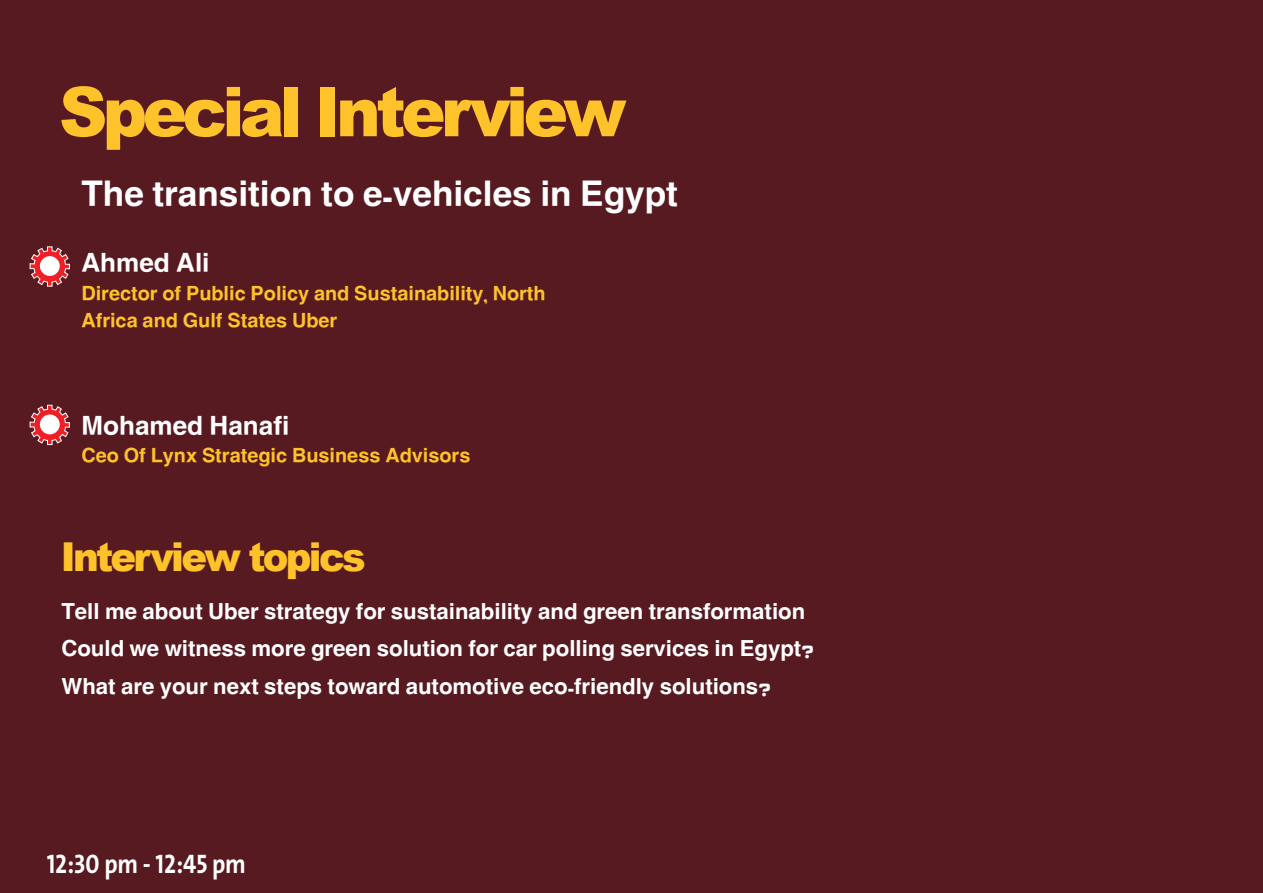
<style>
.page{position:relative;width:1263px;height:893px;background:#581a21}
.page>*{position:absolute;margin:0;border:0;box-sizing:border-box;transform-origin:0 0}
.t1{font:68.85px "Arial MT Black";letter-spacing:-.07em;color:#fec22a}
.t2{font:40.5px "Hacen Extender X4 Deeper";color:#fff}
.t3{font:39.9px "Arial MT Black";letter-spacing:-.07em;color:#fec22a}
.t4{font:30px "Hacen Extender X4 Deeper";color:#fff}
.t5{font:700 27px "Bahij The Sans Arabic";color:#fff;scale:.89 1}
.t6{font:25.5px "Hacen Extender X4 Deeper";color:#fff}
.t7{font:22.8px/27.5px "Hacen Extender X4 Deeper";color:#fec22a}
</style>
<div class="page">
<svg style="left:30px;top:246px;width:40px;height:41px"></svg>
<div style="left:40px;top:256px;width:20px;height:20px;background:#fff;border-radius:50%"></div>
<svg style="left:30px;top:405px;width:40px;height:40px"></svg>
<div style="left:40px;top:414px;width:20px;height:20px;background:#fff;border-radius:50%"></div>
<p class="t1" style="left:59px;top:69px;width:569px">Special Interview</p>
<p class="t2" style="left:81px;top:171px;width:598px">The transition to e-vehicles in Egypt</p>
<p class="t4" style="left:81px;top:246px;width:130px">Ahmed Ali</p>
<p class="t7" style="left:81px;top:280px;width:466px">Director of Public Policy and Sustainability, North<br>Africa and Gulf States Uber</p>
<p class="t4" style="left:81px;top:409px;width:209px">Mohamed Hanafi</p>
<p class="t7" style="left:81px;top:443px;width:391px">Ceo Of Lynx Strategic Business Advisors</p>
<p class="t3" style="left:61px;top:532px;width:307px">Interview topics</p>
<p class="t6" style="left:61px;top:597px;width:745px">Tell me about Uber strategy for sustainability and green transformation</p>
<p class="t6" style="left:61px;top:635px;width:754px">Could we witness more green solution for car polling services in Egypt?</p>
<p class="t6" style="left:61px;top:672px;width:711px">What are your next steps toward automotive eco-friendly solutions?</p>
<p class="t5" style="left:47px;top:848px;width:225px">12:30 pm - 12:45 pm</p>
</div>
